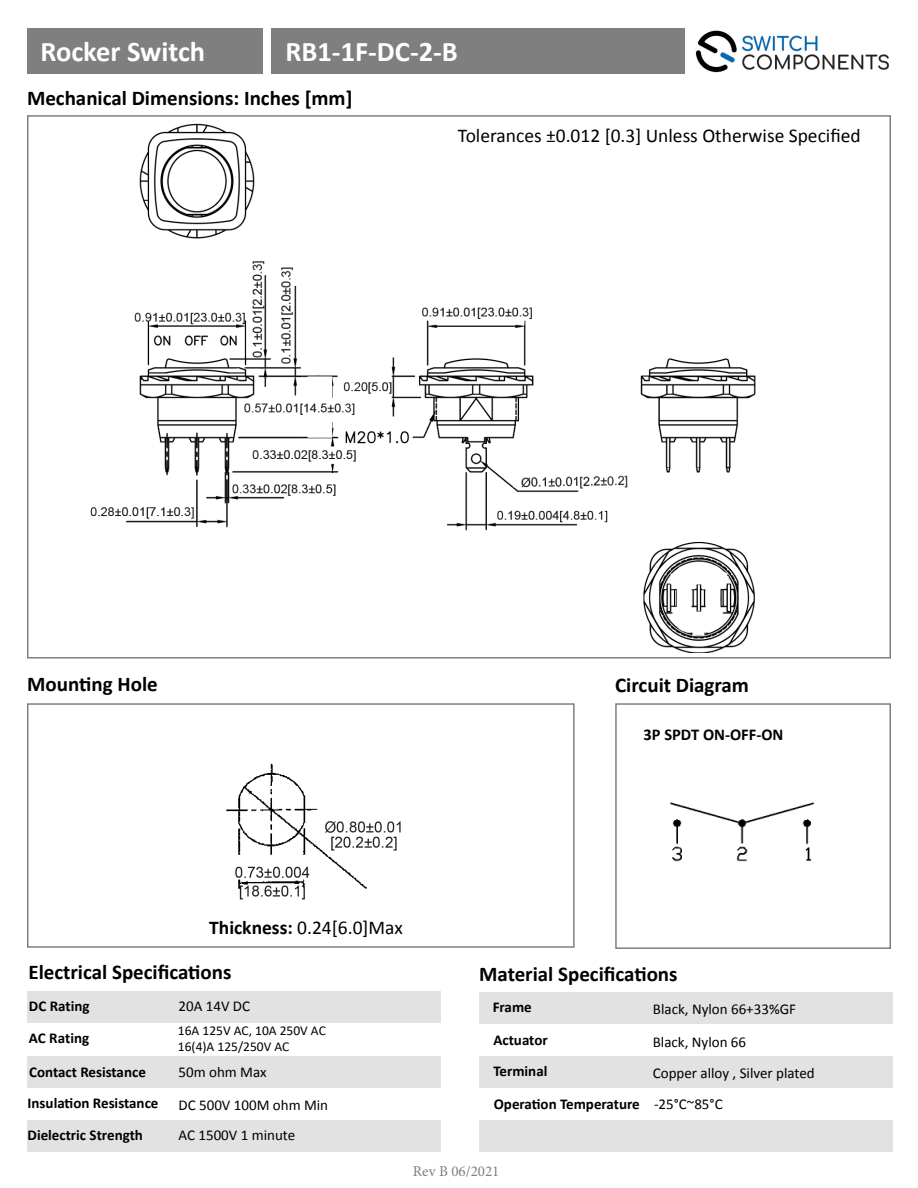
<style>
.page{position:relative;width:918px;height:1188px;background:#fff}
.page>*{position:absolute;margin:0;border:0;box-sizing:border-box;transform-origin:0 0}
.t1{font:700 28.5px "Calibri";color:#fff}
.t2{font:700 21px "Calibri";color:#000}
.t3{font:19.5px "Calibri";color:#000}
.t4{font:700 16.5px "Calibri";color:#000}
.t5{font:15px "Calibri";color:#000}
.t6{font:700 15px "Calibri";color:#000}
.t7{font:15px "Minion Pro";color:#7f7f7f}
.t8{font:13.5px/16.2px "Calibri";color:#000}
.s1{font-weight:700}
</style>
<div class="page">
<img style="left:695px;top:30px;width:194px;height:43px">
<div style="left:27px;top:29px;width:236px;height:45px;background:#7f7f7f"></div>
<div style="left:27px;top:703px;width:548px;height:245px;border:2px solid #7f7f7f"></div>
<div style="left:615px;top:703px;width:276px;height:246px;border:2px solid #7f7f7f"></div>
<div style="left:271px;top:28px;width:414px;height:46px;background:#7f7f7f"></div>
<div style="left:479px;top:992px;width:414px;height:31px;background:#e2e2e2"></div>
<div style="left:27px;top:1056px;width:414px;height:32px;background:#e2e2e2"></div>
<div style="left:479px;top:1056px;width:414px;height:32px;background:#e2e2e2"></div>
<div style="left:27px;top:1120px;width:414px;height:32px;background:#e2e2e2"></div>
<div style="left:479px;top:1120px;width:414px;height:32px;background:#e2e2e2"></div>
<div style="left:27px;top:991px;width:414px;height:31px;background:#e2e2e2"></div>
<img style="left:226px;top:763px;width:175px;height:137px">
<img style="left:669px;top:802px;width:146px;height:60px">
<img style="left:90px;top:123px;width:666px;height:529px">
<p class="t1" style="left:40px;top:31px;width:166px">Rocker Switch</p>
<p class="t1" style="left:286px;top:31px;width:174px">RB1-1F-DC-2-B</p>
<p class="t2" style="left:27px;top:83px;width:327px">Mechanical Dimensions: Inches [mm]</p>
<p class="t3" style="left:458px;top:124px;width:404px">Tolerances ±0.012 [0.3] Unless Otherwise Specified</p>
<p class="t2" style="left:27px;top:669px;width:132px">Mounting Hole</p>
<p class="t2" style="left:615px;top:671px;width:135px">Circuit Diagram</p>
<p class="t4" style="left:644px;top:722px;width:141px">3P SPDT ON-OFF-ON</p>
<p class="t3" style="left:209px;top:915px;width:195px"><span class="s1">Thickness:</span> 0.24[6.0]Max</p>
<p class="t2" style="left:28px;top:957px;width:205px">Electrical Specifications</p>
<p class="t6" style="left:29px;top:995px;width:62px">DC Rating</p>
<p class="t5" style="left:179px;top:997px;width:73px">20A 14V DC</p>
<p class="t2" style="left:479px;top:959px;width:200px">Material Specifications</p>
<p class="t6" style="left:493px;top:996px;width:41px">Frame</p>
<p class="t5" style="left:653px;top:1000px;width:145px">Black, Nylon 66+33%GF</p>
<p class="t6" style="left:29px;top:1027px;width:62px">AC Rating</p>
<p class="t8" style="left:178px;top:1022px;width:150px">16A 125V AC, 10A 250V AC<br>16(4)A 125/250V AC</p>
<p class="t6" style="left:493px;top:1029px;width:56px">Actuator</p>
<p class="t6" style="left:29px;top:1061px;width:118px">Contact Resistance</p>
<p class="t5" style="left:179px;top:1063px;width:90px">50m ohm Max</p>
<p class="t6" style="left:493px;top:1061px;width:56px">Terminal</p>
<p class="t5" style="left:653px;top:1033px;width:95px">Black, Nylon 66</p>
<p class="t5" style="left:653px;top:1064px;width:164px">Copper alloy , Silver plated</p>
<p class="t6" style="left:28px;top:1092px;width:132px">Insulation Resistance</p>
<p class="t6" style="left:28px;top:1125px;width:117px">Dielectric Strength</p>
<p class="t6" style="left:494px;top:1093px;width:148px">Operation Temperature</p>
<p class="t5" style="left:179px;top:1095px;width:151px">DC 500V 100M ohm Min</p>
<p class="t5" style="left:654px;top:1095px;width:70px">-25°C~85°C</p>
<p class="t5" style="left:179px;top:1126px;width:118px">AC 1500V 1 minute</p>
<p class="t7" style="left:413px;top:1162px;width:88px">Rev B 06/2021</p>
</div>
